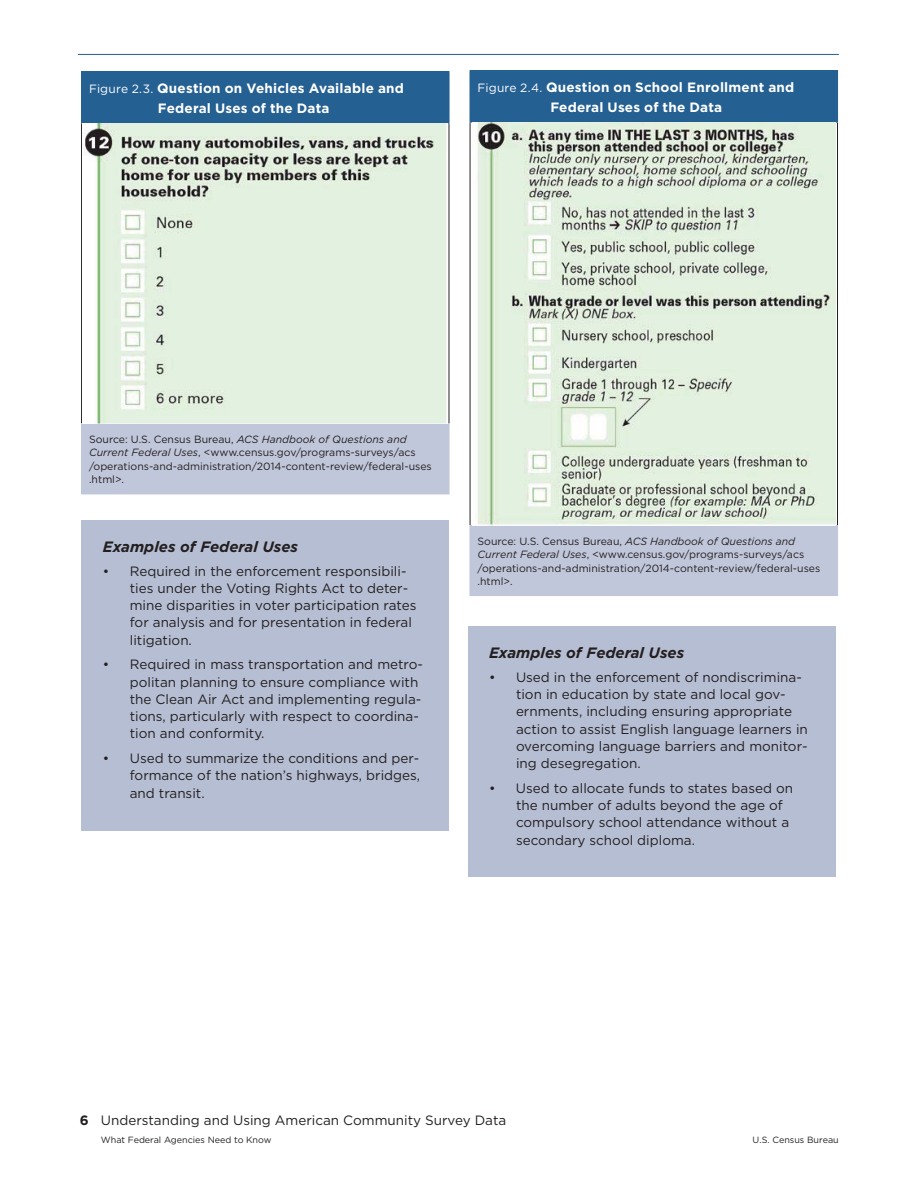
<style>
.page{position:relative;width:918px;height:1188px;background:#fff}
.page>*{position:absolute;margin:0;border:0;box-sizing:border-box;transform-origin:0 0}
.t1{font:italic 700 15px "Gotham";color:#231f20}
.t2{font:13.5px/17.2px "Gotham";color:#231f20}
.t3{font:700 13.5px/19.5px "Gotham";letter-spacing:.015em;color:#fff;text-align:center}
.t4{font:10.5px/13.5px "Gotham";color:#231f20}
.t5{font:9px "Gotham";color:#231f20}
.s1{font-weight:400;font-size:12px}
.s2{font-style:italic}
.s3{font-weight:700}
.s4{font-weight:700;font-size:13.5px;color:#fff}
</style>
<div class="page">
<hr style="left:78px;top:54px;width:761px;height:1px;background:#256093">
<div style="left:82px;top:72px;width:367px;height:51px;background:#256093"></div>
<div style="left:82px;top:424px;width:367px;height:70px;background:#c1c7da"></div>
<hr style="left:81px;top:124px;width:1px;height:299px;background:#231f20">
<hr style="left:449px;top:124px;width:1px;height:299px;background:#231f20">
<hr style="left:81px;top:71px;width:369px;height:1px;background:#256093">
<hr style="left:81px;top:72px;width:1px;height:50px;background:#256093">
<hr style="left:448px;top:72px;width:2px;height:50px;background:#256093">
<hr style="left:81px;top:122px;width:369px;height:2px;background:#256093">
<hr style="left:81px;top:423px;width:369px;height:2px;background:#c1c7da">
<hr style="left:81px;top:425px;width:1px;height:68px;background:#c1c7da">
<hr style="left:448px;top:425px;width:2px;height:68px;background:#c1c7da">
<hr style="left:81px;top:493px;width:369px;height:1px;background:#c1c7da">
<img style="left:84px;top:124px;width:363px;height:299px">
<div style="left:470px;top:71px;width:367px;height:51px;background:#256093"></div>
<div style="left:470px;top:526px;width:367px;height:70px;background:#c1c7da"></div>
<hr style="left:470px;top:123px;width:1px;height:402px;background:#231f20">
<hr style="left:837px;top:123px;width:1px;height:402px;background:#231f20">
<hr style="left:470px;top:70px;width:368px;height:1px;background:#256093">
<hr style="left:837px;top:71px;width:1px;height:51px;background:#256093">
<hr style="left:470px;top:122px;width:368px;height:1px;background:#256093">
<hr style="left:470px;top:525px;width:368px;height:1px;background:#c1c7da">
<hr style="left:837px;top:526px;width:1px;height:69px;background:#c1c7da">
<hr style="left:470px;top:595px;width:368px;height:1px;background:#c1c7da">
<img style="left:475px;top:123px;width:361px;height:402px">
<div style="left:82px;top:520px;width:367px;height:311px;background:#b6bed3"></div>
<div style="left:468px;top:626px;width:367px;height:251px;background:#b6bed3"></div>
<p class="t3" style="left:89px;top:80px;width:317px"><span class="s1">Figure 2.3.</span> Question on Vehicles Available and<br>Federal Uses of the Data</p>
<p class="t3" style="left:478px;top:79px;width:318px"><span class="s1">Figure 2.4.</span> Question on School Enrollment and<br>Federal Uses of the Data</p>
<p class="t4" style="left:89px;top:433px;width:344px">Source: U.S. Census Bureau, <span class="s2">ACS Handbook of Questions and Current Federal Uses</span>, &lt;www.census.gov/programs-surveys/acs /operations-and-administration/2014-content-review/federal-uses .html&gt;.</p>
<p class="t1" style="left:103px;top:541px;width:197px">Examples of Federal Uses</p>
<p class="t2" style="left:130px;top:563px;width:288px;text-indent:-27px">• Required in the enforcement responsibili&shy;ties under the Voting Rights Act to deter&shy;mine disparities in voter participation rates for analysis and for presentation in federal litigation.</p>
<p class="t2" style="left:130px;top:657px;width:295px;text-indent:-27px">• Required in mass transportation and metro&shy;politan planning to ensure compliance with the Clean Air Act and implementing regula&shy;tions, particularly with respect to coordina&shy;tion and conformity.</p>
<p class="t2" style="left:130px;top:751px;width:292px;text-align:justify;text-indent:-27px">• Used to summarize the conditions and per&shy;formance of the nation’s highways, bridges, and transit.</p>
<p class="t4" style="left:478px;top:535px;width:344px">Source: U.S. Census Bureau, <span class="s2">ACS Handbook of Questions and Current Federal Uses</span>, &lt;www.census.gov/programs-surveys/acs /operations-and-administration/2014-content-review/federal-uses .html&gt;.</p>
<p class="t1" style="left:489px;top:647px;width:197px">Examples of Federal Uses</p>
<p class="t2" style="left:516px;top:669px;width:293px;text-indent:-27px">• Used in the enforcement of nondiscrimina&shy;tion in education by state and local gov&shy;ernments, including ensuring appropriate action to assist English language learners in overcoming language barriers and monitor&shy;ing desegregation.</p>
<p class="t2" style="left:516px;top:780px;width:279px;text-indent:-27px">• Used to allocate funds to states based on the number of adults beyond the age of compulsory school attendance without a secondary school diploma.</p>
<p class="t2" style="left:80px;top:1113px;width:428px"><span class="s3">6</span> Understanding and Using American Community Survey Data</p>
<p class="t5" style="left:80px;top:1137px;width:193px"><span class="s4">6</span> What Federal Agencies Need to Know</p>
<p class="t5" style="left:753px;top:1136px;width:88px">U.S. Census Bureau</p>
</div>
